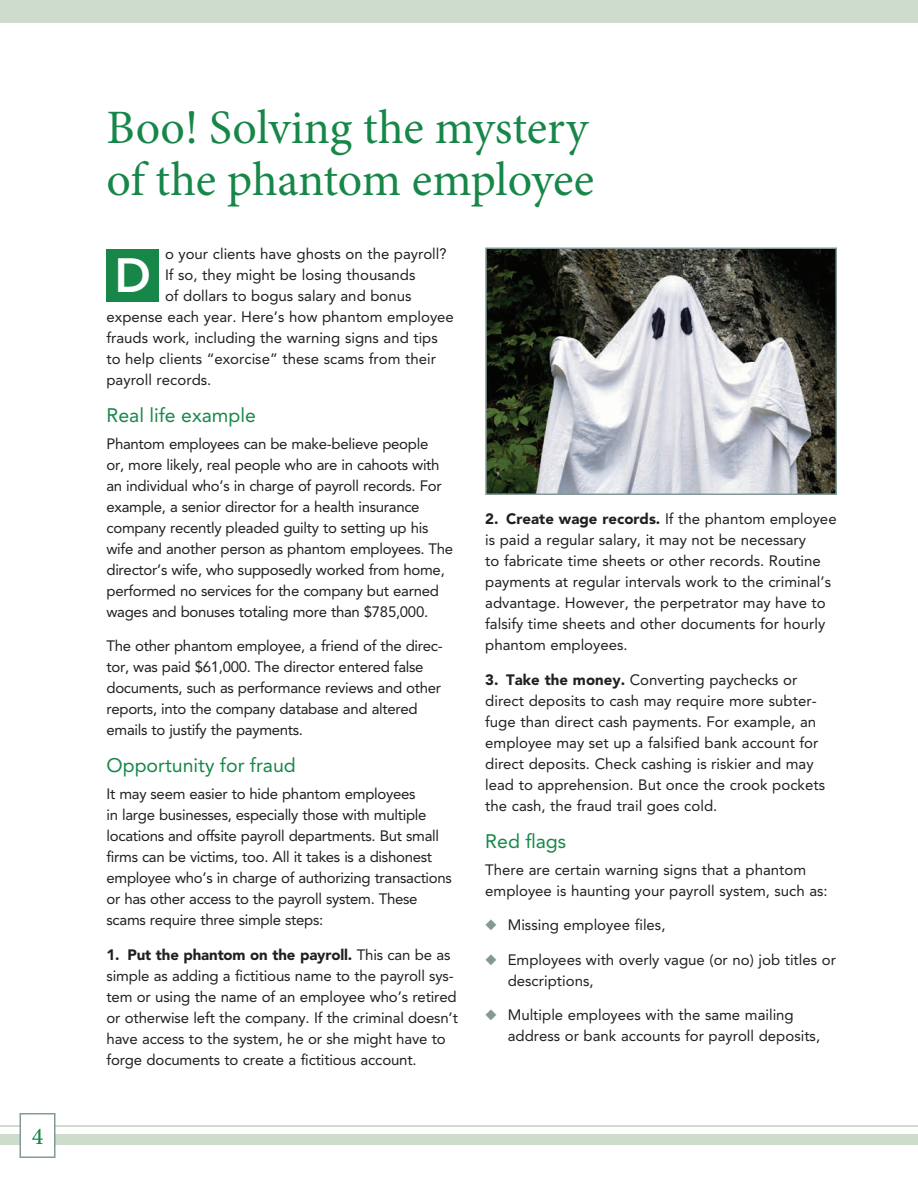
<style>
.page{position:relative;width:918px;height:1188px;background:#fff}
.page>*{position:absolute;margin:0;border:0;box-sizing:border-box;transform-origin:0 0}
.t1{font:48px/52.5px "Minion Pro";letter-spacing:-.005em;color:#178749}
.t2{font:800 48px "Avenir";color:#fff}
.t3{font:500 24px "Minion Pro";color:#178749}
.t4{font:19.5px "Avenir LT Std";color:#178749}
.t5{font:15px/21px "Avenir LT Std";letter-spacing:-.01em;color:#231f20}
.s1{font-weight:900}
.s2{color:#849995}
</style>
<div class="page">
<div style="left:0;top:1134px;width:918px;height:10px;background:#cedccd"></div>
<div style="left:0;top:0;width:918px;height:22px;background:#cedccd"></div>
<hr style="left:0;top:1125px;width:918px;height:1px;background:#cedccd">
<div style="left:20px;top:1114px;width:35px;height:43px;background:#fff"></div>
<div style="left:20px;top:1113px;width:36px;height:45px;border:2px solid #849995"></div>
<div style="left:106px;top:249px;width:53px;height:53px;background:#178749"></div>
<img style="left:488px;top:251px;width:346px;height:241px">
<div style="left:485px;top:248px;width:352px;height:247px;border:2px solid #849995"></div>
<h2 class="t3" style="left:32px;top:1120px;width:13px">4</h2>
<h1 class="t1" style="left:107px;top:102px;width:489px">Boo! Solving the mystery of the phantom employee</h1>
<p class="t5" style="left:165px;top:243px;width:283px">o your clients have ghosts on the payroll?</p>
<p class="t5" style="left:165px;top:264px;width:252px">If so, they might be losing thousands</p>
<p class="t5" style="left:165px;top:285px;width:248px">of dollars to bogus salary and bonus</p>
<p class="t5" style="left:106px;top:306px;width:349px">expense each year. Here’s how phantom employee</p>
<p class="t5" style="left:106px;top:327px;width:333px">frauds work, including the warning signs and tips</p>
<p class="t5" style="left:106px;top:348px;width:331px">to help clients “exorcise” these scams from their</p>
<p class="t5" style="left:106px;top:369px;width:106px">payroll records.</p>
<h3 class="t4" style="left:106px;top:404px;width:151px">Real life example</h3>
<p class="t5" style="left:106px;top:433px;width:348px">Phantom employees can be make-believe people<br>or, more likely, real people who are in cahoots with an individual who’s in charge of payroll records. For example, a senior director for a health insurance company recently pleaded guilty to setting up his wife and another person as phantom employees. The director’s wife, who supposedly worked from home, performed no services for the company but earned wages and bonuses totaling more than $785,000.</p>
<p class="t5" style="left:106px;top:636px;width:338px">The other phantom employee, a friend of the direc&shy;tor, was paid $61,000. The director entered false documents, such as performance reviews and other reports, into the company database and altered emails to justify the payments.</p>
<h3 class="t4" style="left:106px;top:754px;width:191px">Opportunity for fraud</h3>
<p class="t5" style="left:106px;top:784px;width:347px">It may seem easier to hide phantom employees<br>in large businesses, especially those with multiple locations and offsite payroll departments. But small firms can be victims, too. All it takes is a dishonest employee who’s in charge of authorizing transactions or has other access to the payroll system. These scams require three simple steps:</p>
<p class="t5" style="left:106px;top:944px;width:353px"><span class="s1">1. Put the phantom on the payroll.</span> This can be as simple as adding a fictitious name to the payroll sys&shy;tem or using the name of an employee who’s retired or otherwise left the company. If the criminal doesn’t have access to the system, he or she might have to forge documents to create a fictitious account.</p>
<h1 class="t2" style="left:115px;top:238px;width:38px">D</h1>
<p class="t5" style="left:485px;top:509px;width:353px"><span class="s1">2. Create wage records.</span> If the phantom employee is paid a regular salary, it may not be necessary<br>to fabricate time sheets or other records. Routine payments at regular intervals work to the criminal’s advantage. However, the perpetrator may have to falsify time sheets and other documents for hourly phantom employees.</p>
<p class="t5" style="left:485px;top:669px;width:341px"><span class="s1">3. Take the money.</span> Converting paychecks or direct deposits to cash may require more subter&shy;fuge than direct cash payments. For example, an employee may set up a falsified bank account for direct deposits. Check cashing is riskier and may lead to apprehension. But once the crook pockets the cash, the fraud trail goes cold.</p>
<h3 class="t4" style="left:485px;top:830px;width:82px">Red flags</h3>
<p class="t5" style="left:485px;top:859px;width:344px">There are certain warning signs that a phantom employee is haunting your payroll system, such as:</p>
<p class="t5" style="left:485px;top:915px;width:182px"><span class="s2">◆</span> Missing employee files,</p>
<p class="t5" style="left:508px;top:949px;width:330px;text-indent:-22px"><span class="s2">◆</span> Employees with overly vague (or no) job titles or descriptions,</p>
<p class="t5" style="left:508px;top:1005px;width:314px;text-indent:-22px"><span class="s2">◆</span> Multiple employees with the same mailing address or bank accounts for payroll deposits,</p>
</div>
